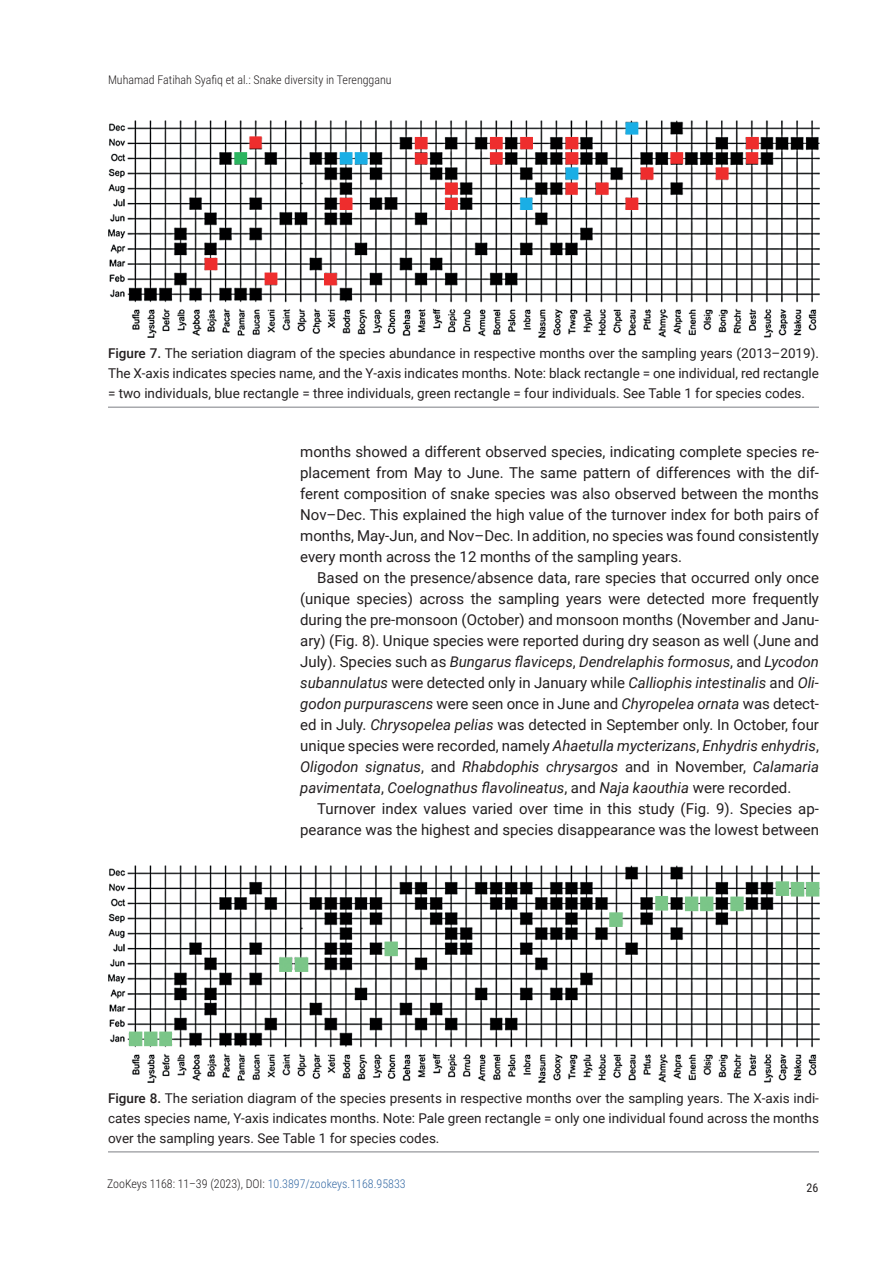
<style>
.page{position:relative;width:893px;height:1263px;background:#fff}
.page>*{position:absolute;margin:0;border:0;box-sizing:border-box;transform-origin:0 0}
.t1{font:15px/21px "Roboto";color:#231f20;text-align:justify}
.t2{font:13.5px/19.8px "Roboto";color:#231f20;text-align:justify}
.t3{font:300 12px "Roboto Condensed";color:#231f20}
.t4{font:12px "Roboto Condensed";color:#231f20}
.s1{font-weight:500}
.s2{font-style:italic}
.s3{color:#376ba5}
</style>
<div class="page">
<img style="left:108px;top:121px;width:711px;height:217px">
<hr style="left:108px;top:406px;width:711px;height:2px;background:#a8a9ad">
<hr style="left:108px;top:1151px;width:711px;height:1px;background:#a8a9ad">
<img style="left:108px;top:865px;width:711px;height:217px">
<p class="t3" style="left:108px;top:71px;width:285px">Muhamad Fatihah Syafiq et al.: Snake diversity in Terengganu</p>
<p class="t2" style="left:108px;top:343px;width:712px"><span class="s1">Figure 7.</span> The seriation diagram of the species abundance in respective months over the sampling years (2013–2019).<br>The X-axis indicates species name, and the Y-axis indicates months. Note: black rectangle = one individual, red rectangle = two individuals, blue rectangle = three individuals, green rectangle = four individuals. See Table 1 for species codes.</p>
<p class="t1" style="left:300px;top:440px;width:520px">months showed a different observed species, indicating complete species re&shy;placement from May to June. The same pattern of differences with the dif&shy;ferent composition of snake species was also observed between the months Nov–Dec. This explained the high value of the turnover index for both pairs of months, May-Jun, and Nov–Dec. In addition, no species was found consistently every month across the 12 months of the sampling years.</p>
<p class="t1" style="left:300px;top:566px;width:520px;text-indent:17px">Based on the presence/absence data, rare species that occurred only once (unique species) across the sampling years were detected more frequently during the pre-monsoon (October) and monsoon months (November and Janu&shy;ary) (Fig. 8). Unique species were reported during dry season as well (June and July). Species such as <span class="s2">Bungarus flaviceps</span>, <span class="s2">Dendrelaphis formosus</span>, and <span class="s2">Lycodon subannulatus</span> were detected only in January while <span class="s2">Calliophis intestinalis</span> and <span class="s2">Oli&shy;godon purpurascens</span> were seen once in June and <span class="s2">Chyropelea ornata</span> was detect&shy;ed in July. <span class="s2">Chrysopelea pelias</span> was detected in September only. In October, four unique species were recorded, namely <span class="s2">Ahaetulla mycterizans</span>, <span class="s2">Enhydris enhydris</span>, <span class="s2">Oligodon signatus</span>, and <span class="s2">Rhabdophis chrysargos</span> and in November, <span class="s2">Calamaria pavimentata</span>, <span class="s2">Coelognathus flavolineatus</span>, and <span class="s2">Naja kaouthia</span> were recorded.</p>
<p class="t1" style="left:300px;top:797px;width:520px;text-align:right">Turnover index values varied over time in this study (Fig. 9). Species ap&shy;pearance was the highest and species disappearance was the lowest between</p>
<p class="t2" style="left:108px;top:1088px;width:712px"><span class="s1">Figure 8.</span> The seriation diagram of the species presents in respective months over the sampling years. The X-axis indi&shy;cates species name, Y-axis indicates months. Note: Pale green rectangle = only one individual found across the months over the sampling years. See Table 1 for species codes.</p>
<p class="t3" style="left:107px;top:1175px;width:300px">ZooKeys 1168: 11–39 (2023), DOI: <span class="s3">10.3897/zookeys.1168.95833</span></p>
<p class="t4" style="left:806px;top:1179px;width:13px">26</p>
</div>
